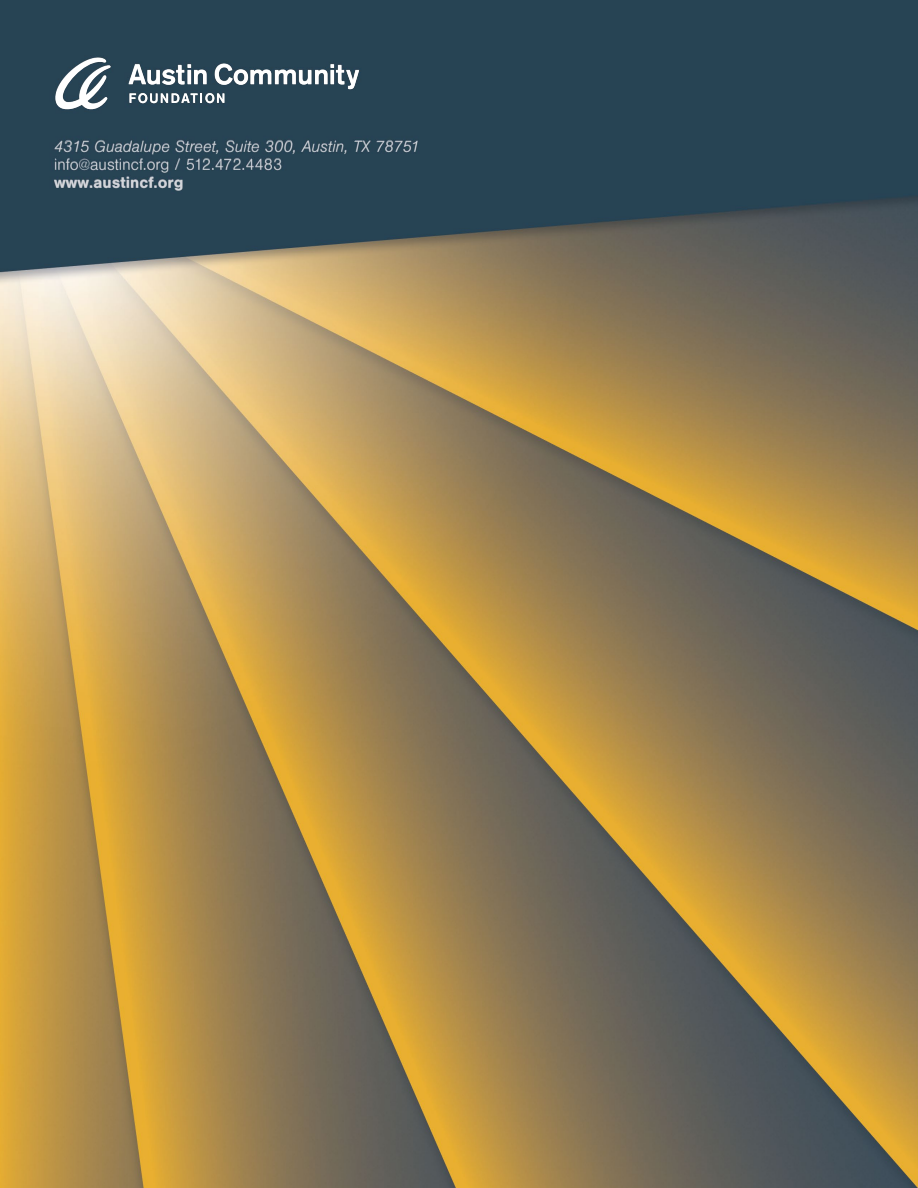
<style>
.page{position:relative;width:918px;height:1188px;background:#fff}
.page>*{position:absolute;margin:0;border:0;box-sizing:border-box;transform-origin:0 0}
.t1{font:italic 300 16.5px "Foundation Sans";color:#fff}
.t2{font:300 16.5px "Foundation Sans";color:#fff}
.t3{font:700 16.5px "Foundation Sans";color:#fff}
</style>
<div class="page">
<img style="left:0;top:0;width:918px;height:1188px">
<svg style="left:56px;top:58px;width:55px;height:51px"></svg>
<svg style="left:129px;top:64px;width:230px;height:39px"></svg>
<p class="t1" style="left:54px;top:137px;width:367px">4315 Guadalupe Street, Suite 300, Austin, TX 78751</p>
<p class="t2" style="left:54px;top:156px;width:230px">info@austincf.org / 512.472.4483</p>
<p class="t3" style="left:54px;top:173px;width:131px">www.austincf.org</p>
</div>
